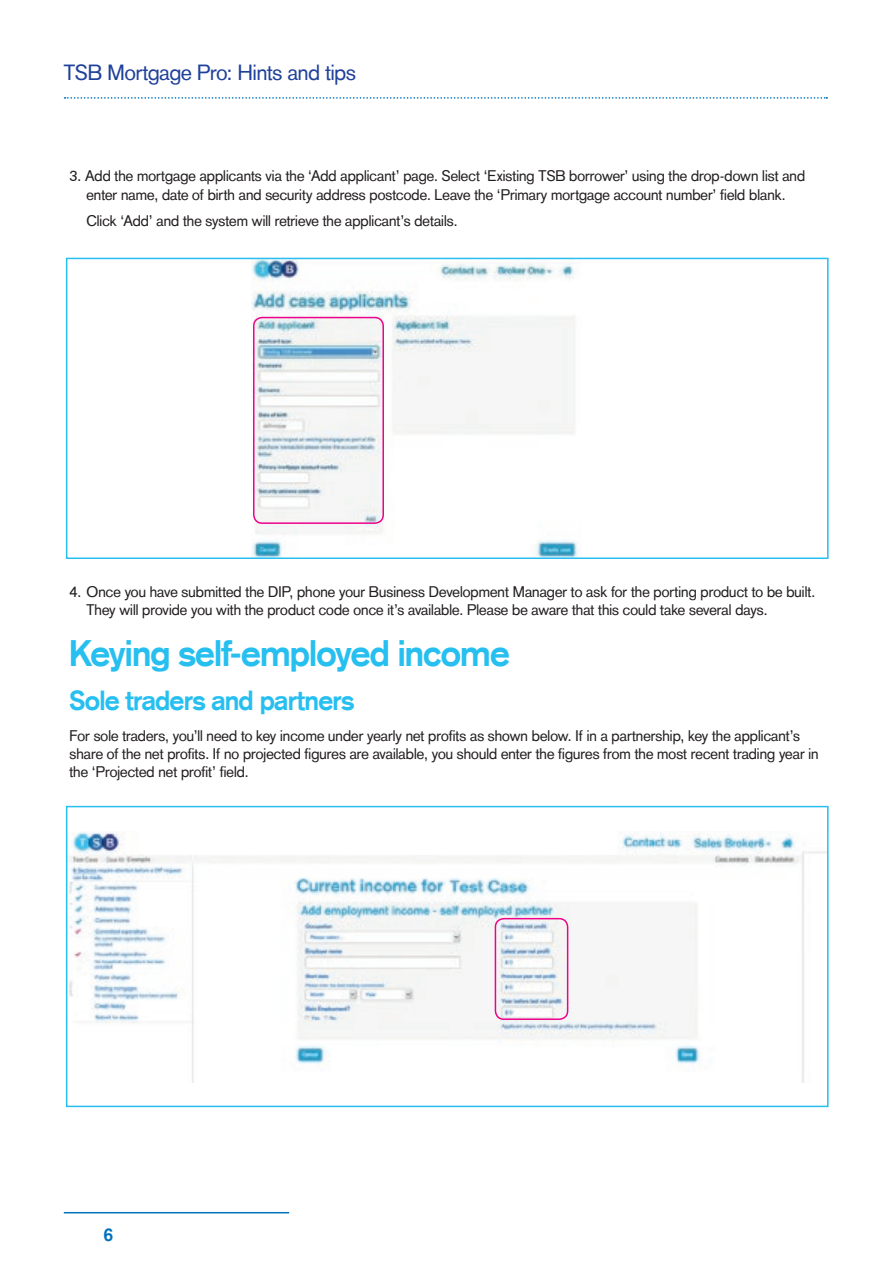
<style>
.page{position:relative;width:893px;height:1263px;background:#fff}
.page>*{position:absolute;margin:0;border:0;box-sizing:border-box;transform-origin:0 0}
.Page_Headline_24_28{font:700 36px "Basic Commercialfor TSB";letter-spacing:-.005em;color:#26bff0}
.Title_Headline_18_21{font:700 27px "Basic Commercialfor TSB";color:#26bff0}
.t1{font:21.45px "Basic Commercialfor TSB";letter-spacing:-.005em;color:#20419a}
.t2{font:700 18px "Basic Commercialfor TSB";color:#0071bb}
.BodyCopy_Numbers_10{font:15px/18px "Basic Commercialfor TSB";letter-spacing:.005em;color:#231f20;text-align:center}
.Title_Headline_18_21-2{font:15px/18px "Basic Commercialfor TSB";letter-spacing:.005em;color:#231f20}
</style>
<div class="page">
<hr style="left:64px;top:1212px;width:225px;height:1px;background:#0071bb">
<svg style="left:65px;top:97px;width:762px;height:2px"></svg>
<img style="left:252px;top:261px;width:327px;height:295px">
<div style="left:66px;top:258px;width:763px;height:301px;border:2px solid #26bff0"></div>
<img style="left:69px;top:831px;width:757px;height:251px">
<div style="left:66px;top:806px;width:763px;height:301px;border:2px solid #26bff0"></div>
<div style="left:495px;top:918px;width:73px;height:102px;border:2px solid #ed028c;border-radius:9px"></div>
<div style="left:253px;top:317px;width:131px;height:207px;border:2px solid #ed028c;border-radius:9px"></div>
<h3 class="t1" style="left:64px;top:60px;width:293px">TSB Mortgage Pro: Hints and tips</h3>
<p class="BodyCopy_Numbers_10" style="left:69px;top:167px;width:737px">3. Add the mortgage applicants via the ‘Add applicant’ page. Select ‘Existing TSB borrower’ using the drop-down list and enter name, date of birth and security address postcode. Leave the ‘Primary mortgage account number’ field blank.</p>
<p class="BodyCopy_Numbers_10" style="left:86px;top:212px;width:373px">Click ‘Add’ and the system will retrieve the applicant’s details.</p>
<p class="BodyCopy_Numbers_10" style="left:86px;top:583px;width:730px;text-align:left;text-indent:-17px">4. Once you have submitted the DIP, phone your Business Development Manager to ask for the porting product to be built.<br>They will provide you with the product code once it’s available. Please be aware that this could take several days.</p>
<p class="Page_Headline_24_28" style="left:69px;top:632px;width:441px">Keying self-employed income</p>
<p class="Title_Headline_18_21" style="left:69px;top:684px;width:286px">Sole traders and partners</p>
<p class="Title_Headline_18_21-2" style="left:69px;top:726px;width:751px">For sole traders, you’ll need to key income under yearly net profits as shown below. If in a partnership, key the applicant’s share of the net profits. If no projected figures are available, you should enter the figures from the most recent trading year in the ‘Projected net profit’ field.</p>
<p class="t2" style="left:104px;top:1224px;width:11px">6</p>
</div>
